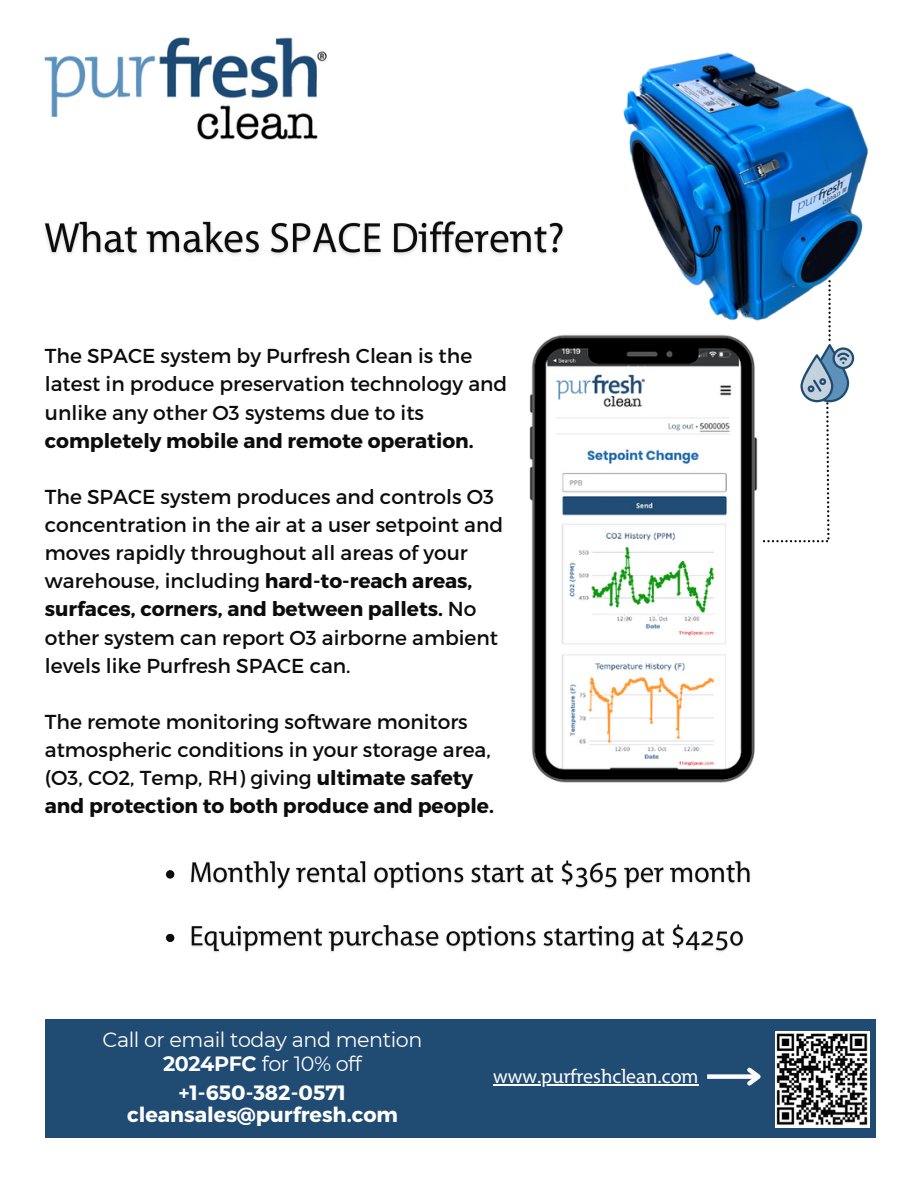
<style>
.page{position:relative;width:918px;height:1188px;background:#fff}
.page>*{position:absolute;margin:0;border:0;box-sizing:border-box;transform-origin:0 0}
.t1{font:20.7px/24.8px "Montserrat";letter-spacing:-.02em;color:#fefefe;text-align:center}
.t2{font:700 20.7px/22.5px "Montserrat";color:#fefefe;text-align:center}
.t3{font:20.25px/28.2px "Montserrat";color:#0c0c0c}
.t4{font:19.95px "Grandesign Neue Roman";color:#fefefe}
.s1{font-weight:700}
</style>
<div class="page">
<img style="left:44px;top:37px;width:283px;height:103px">
<img style="left:623px;top:52px;width:245px;height:269px">
<svg style="left:758px;top:280px;width:96px;height:262px"></svg>
<div style="left:45px;top:1019px;width:831px;height:119px;background:#204b73"></div>
<hr style="left:493px;top:1084px;width:206px;height:2px;background:#fefefe">
<div style="left:707px;top:1074px;width:51px;height:5px;background:#fefefe"></div>
<svg style="left:743px;top:1067px;width:18px;height:19px"></svg>
<img style="left:530px;top:333px;width:230px;height:450px">
<img style="left:775px;top:1031px;width:95px;height:96px">
<img style="left:44px;top:221px;width:520px;height:35px">
<img style="left:165px;top:860px;width:585px;height:30px">
<img style="left:165px;top:924px;width:579px;height:29px">
<p class="t3" style="left:45px;top:341px;width:464px">The SPACE system by Purfresh Clean is the latest in produce preservation technology and unlike any other O3 systems due to its <span class="s1">completely mobile and remote operation.</span></p>
<p class="t3" style="left:45px;top:482px;width:460px">The SPACE system produces and controls O3 concentration in the air at a user setpoint and moves rapidly throughout all areas of your warehouse, including <span class="s1">hard-to-reach areas, surfaces, corners, and between pallets.</span> No other system can report O3 airborne ambient levels like Purfresh SPACE can.</p>
<p class="t3" style="left:45px;top:707px;width:424px">The remote monitoring software monitors</p>
<p class="t3" style="left:45px;top:735px;width:451px">atmospheric conditions in your storage area, (O3, CO2, Temp, RH) giving <span class="s1">ultimate safety and protection to both produce and people.</span></p>
<h3 class="t1" style="left:103px;top:1027px;width:321px">Call or email today and mention<br><span class="s1">2024PFC</span> for 10% off</h3>
<p class="t2" style="left:127px;top:1080px;width:272px">+1-650-382-0571 cleansales@purfresh.com</p>
<p class="t4" style="left:493px;top:1065px;width:207px">www.purfreshclean.com</p>
</div>
